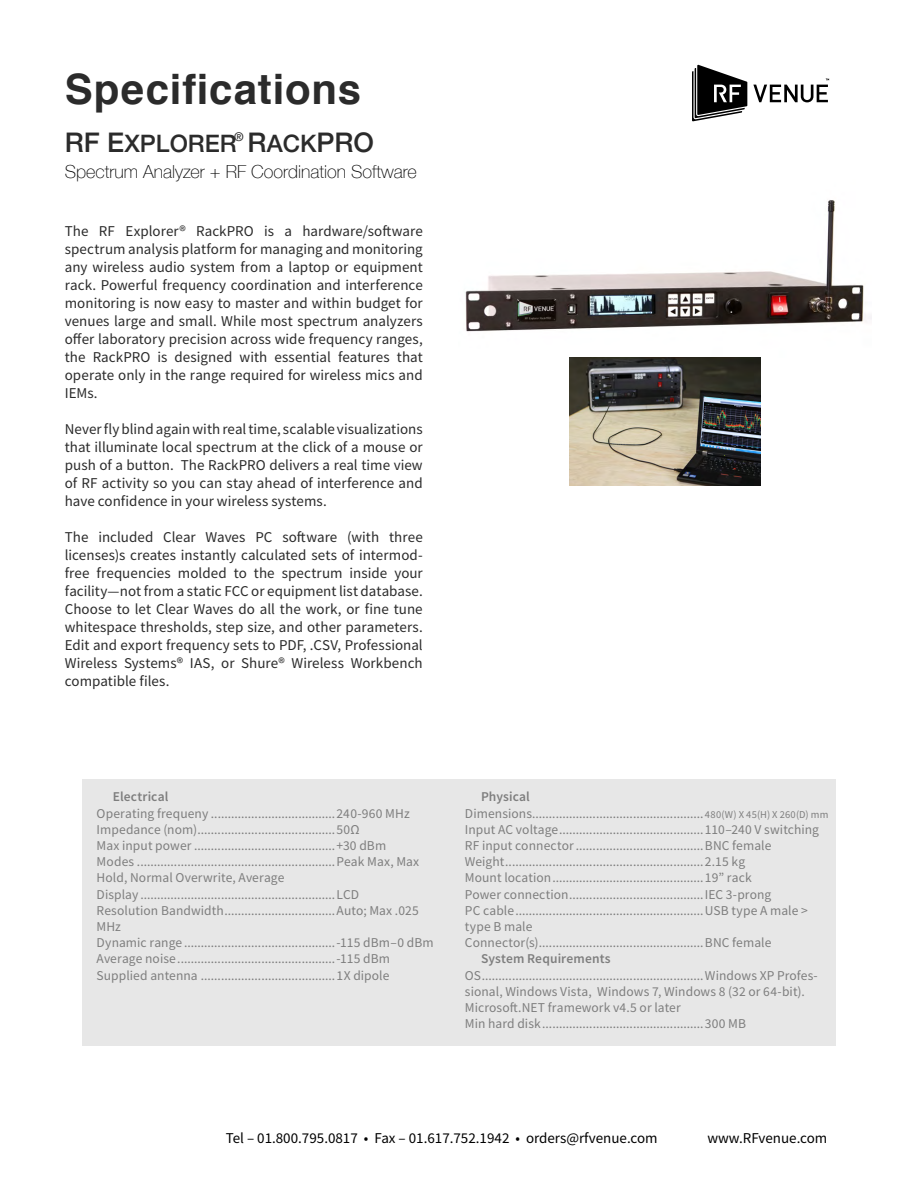
<style>
.page{position:relative;width:918px;height:1188px;background:#fff}
.page>*{position:absolute;margin:0;border:0;box-sizing:border-box;transform-origin:0 0}
.t1{font:700 42px "Helvetica";letter-spacing:.02em;color:#2b2b2b}
.t2{font:500 24px "Helvetica Neue";color:#2b2b2b}
.t3{font:100 18px "Helvetica Neue";color:#000}
.t4{font:15px/18px "Source Sans Pro";letter-spacing:.005em;color:#2b2b2b;text-align:justify}
.t5{font:15px "Source Sans Pro";color:#000}
.t6{font:13.5px/16.2px "Source Sans Pro";letter-spacing:.005em;color:#7e7e7e}
.t7{font:600 13.5px "Source Sans Pro";letter-spacing:.01em;color:#7e7e7e}
.t8{font:500 12px "Helvetica Neue";color:#2b2b2b}
.s1{font-size:27px}
.s2{font-weight:600}
.s3{font-size:10.5px}
</style>
<div class="page">
<svg style="left:692px;top:65px;width:55px;height:56px"></svg>
<svg style="left:753px;top:79px;width:76px;height:23px"></svg>
<img style="left:465px;top:200px;width:406px;height:158px">
<div style="left:82px;top:779px;width:754px;height:266px;background:#e7e7e7"></div>
<img style="left:569px;top:358px;width:192px;height:127px">
<h1 class="t1" style="left:65px;top:56px;width:298px">Specifications</h1>
<p class="t8" style="left:234px;top:127px;width:11px">®</p>
<h2 class="t2" style="left:65px;top:124px;width:311px"><span class="s1">RF E</span>XPLORER <span class="s1">R</span>ACK<span class="s1">PRO</span></h2>
<h3 class="t3" style="left:65px;top:158px;width:354px">Spectrum Analyzer + RF Coordination Software</h3>
<p class="t4" style="left:65px;top:221px;width:360px">The RF Explorer® RackPRO is a hardware/software spectrum analysis platform for managing and monitoring any wireless audio system from a laptop or equipment rack. Powerful frequency coordination and interference monitoring is now easy to master and within budget for venues large and small. While most spectrum analyzers offer laboratory precision across wide frequency ranges, the RackPRO is designed with essential features that operate only in the range required for wireless mics and IEMs.</p>
<p class="t4" style="left:65px;top:419px;width:360px">Never fly blind again with real time, scalable visualizations that illuminate local spectrum at the click of a mouse or push of a button. The RackPRO delivers a real time view of RF activity so you can stay ahead of interference and have confidence in your wireless systems.</p>
<p class="t4" style="left:65px;top:527px;width:360px">The included Clear Waves PC software (with three licenses)s creates instantly calculated sets of intermod&shy;free frequencies molded to the spectrum inside your facility—not from a static FCC or equipment list database.<br>Choose to let Clear Waves do all the work, or fine tune whitespace thresholds, step size, and other parameters.<br>Edit and export frequency sets to PDF, .CSV, Professional Wireless Systems® IAS, or Shure® Wireless Workbench compatible files.</p>
<p class="t7" style="left:113px;top:788px;width:57px">Electrical</p>
<p class="t6" style="left:97px;top:805px;width:339px">Operating frequeny .....................................240-960 MHz Impedance (nom).........................................50Ω<br>Max input power ..........................................+30 dBm<br>Modes ...........................................................Peak Max, Max Hold, Normal Overwrite, Average<br>Display ..........................................................LCD<br>Resolution Bandwidth.................................Auto; Max .025<br>MHz<br>Dynamic range .............................................-115 dBm–0 dBm Average noise...............................................-115 dBm Supplied antenna ........................................1X dipole</p>
<p class="t6" style="left:465px;top:789px;width:365px;text-indent:16px"><span class="s2">Physical<br></span>Dimensions................................................... <span class="s3">480(W) X 45(H) X 260(D) mm </span>Input AC voltage...........................................110–240 V switching RF input connector......................................BNC female Weight...........................................................2.15 kg<br>Mount location.............................................19” rack<br>Power connection........................................IEC 3-prong<br>PC cable........................................................USB type A male &gt; type B male<br>Connector(s).................................................BNC female</p>
<p class="t7" style="left:481px;top:950px;width:131px">System Requirements</p>
<p class="t6" style="left:465px;top:967px;width:354px">OS..................................................................Windows XP Profes&shy;sional, Windows Vista, Windows 7, Windows 8 (32 or 64-bit).<br>Microsoft.NET framework v4.5 or later<br>Min hard disk................................................300 MB</p>
<p class="t5" style="left:226px;top:1129px;width:434px">Tel – 01.800.795.0817 • Fax – 01.617.752.1942 • orders@rfvenue.com</p>
<p class="t5" style="left:707px;top:1129px;width:121px">www.RFvenue.com</p>
</div>
